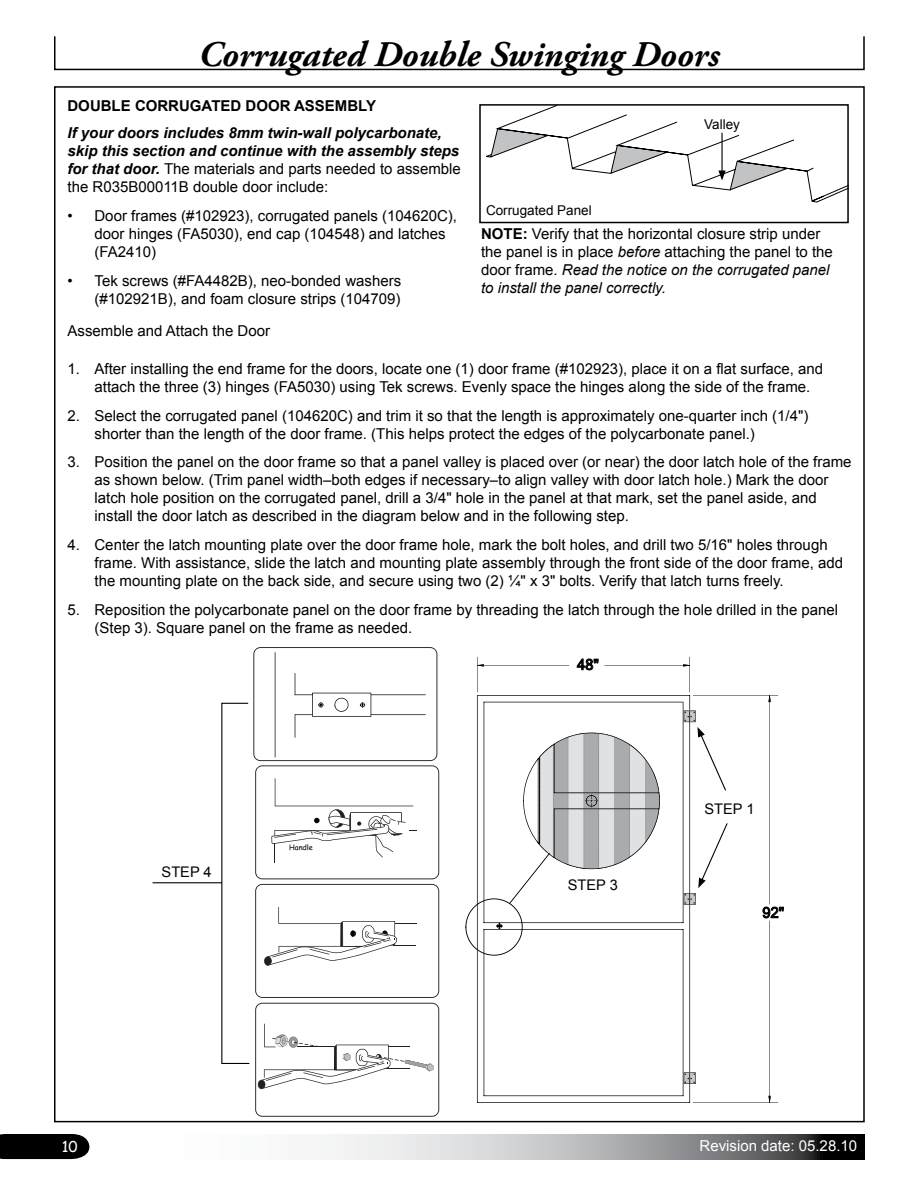
<style>
.page{position:relative;width:918px;height:1188px;background:#fff}
.page>*{position:absolute;margin:0;border:0;box-sizing:border-box;transform-origin:0 0}
.t1{font:italic 700 36px "Adobe Garamond Pro";color:#000}
.t2{font:15px/18px "Arial";color:#000}
.t3{font:italic 700 15px/18px "Arial";color:#000}
.t4{font:700 15px "Arial";color:#000}
.t5{font:15px "Arial";color:#fff}
.t6{font:15px "Comic Sans MS";color:#fff}
.t7{font:14.7px "Arial";color:#000}
.t8{font:14.7px "Microsoft Sans Serif";color:#000}
.t9{font:13.5px "Arial";color:#000}
.t10{font:7.35px "Comic Sans MS";color:#000}
.s1{font-weight:400;font-style:normal}
.s2{font-weight:700}
.s3{font-style:italic}
</style>
<div class="page">
<div style="left:54px;top:36px;width:811px;height:34px;border:2px solid #000"></div>
<div style="left:0;top:1134px;width:89px;height:25px;background:#000"></div>
<svg style="left:322px;top:1134px;width:542px;height:25px;background:#a1a2a4"></svg>
<div style="left:479px;top:104px;width:370px;height:119px;border:2px solid #000"></div>
<svg style="left:486px;top:105px;width:362px;height:98px"></svg>
<svg style="left:465px;top:657px;width:319px;height:446px"></svg>
<svg style="left:221px;top:647px;width:218px;height:470px"></svg>
<hr style="left:153px;top:882px;width:69px;height:1px;background:#000">
<h1 class="t1" style="left:198px;top:33px;width:523px">Corrugated Double Swinging Doors</h1>
<p class="t4" style="left:68px;top:96px;width:310px">DOUBLE CORRUGATED DOOR ASSEMBLY</p>
<p class="t3" style="left:68px;top:125px;width:395px">If your doors includes 8mm twin-wall polycarbonate, skip this section and continue with the assembly steps for that door. <span class="s1">The materials and parts needed to assemble the R035B00011B double door include:</span></p>
<p class="t2" style="left:94px;top:207px;width:364px;text-indent:-27px">• Door frames (#102923), corrugated panels (104620C), door hinges (FA5030), end cap (104548) and latches (FA2410)</p>
<p class="t2" style="left:68px;top:272px;width:335px;text-align:right">• Tek screws (#FA4482B), neo-bonded washers (#102921B), and foam closure strips (104709)</p>
<p class="t2" style="left:68px;top:322px;width:204px">Assemble and Attach the Door</p>
<p class="t2" style="left:94px;top:360px;width:730px;text-indent:-27px">1. After installing the end frame for the doors, locate one (1) door frame (#102923), place it on a flat surface, and attach the three (3) hinges (FA5030) using Tek screws. Evenly space the hinges along the side of the frame.</p>
<p class="t2" style="left:94px;top:406px;width:715px;text-indent:-27px">2. Select the corrugated panel (104620C) and trim it so that the length is approximately one-quarter inch (1/4") shorter than the length of the door frame. (This helps protect the edges of the polycarbonate panel.)</p>
<p class="t2" style="left:94px;top:453px;width:759px;text-indent:-27px">3. Position the panel on the door frame so that a panel valley is placed over (or near) the door latch hole of the frame as shown below. (Trim panel width–both edges if necessary–to align valley with door latch hole.) Mark the door latch hole position on the corrugated panel, drill a 3/4" hole in the panel at that mark, set the panel aside, and install the door latch as described in the diagram below and in the following step.</p>
<p class="t2" style="left:94px;top:536px;width:750px;text-indent:-27px">4. Center the latch mounting plate over the door frame hole, mark the bolt holes, and drill two 5/16" holes through frame. With assistance, slide the latch and mounting plate assembly through the front side of the door frame, add the mounting plate on the back side, and secure using two (2) ¼" x 3" bolts. Verify that latch turns freely.</p>
<p class="t2" style="left:94px;top:601px;width:745px;text-indent:-27px">5. Reposition the polycarbonate panel on the door frame by threading the latch through the hole drilled in the panel (Step 3). Square panel on the frame as needed.</p>
<p class="t9" style="left:704px;top:115px;width:37px">Valley</p>
<p class="t9" style="left:486px;top:202px;width:107px">Corrugated Panel</p>
<p class="t2" style="left:481px;top:225px;width:353px"><span class="s2">NOTE:</span> Verify that the horizontal closure strip under the panel is in place <span class="s3">before</span> attaching the panel to the door frame. <span class="s3">Read the notice on the corrugated panel to install the panel correctly.</span></p>
<p class="t7" style="left:162px;top:862px;width:52px">STEP 4</p>
<p class="t10" style="left:289px;top:841px;width:25px">Handle</p>
<p class="t8" style="left:577px;top:656px;width:23px">48"</p>
<p class="t7" style="left:568px;top:875px;width:52px">STEP 3</p>
<p class="t7" style="left:704px;top:799px;width:52px">STEP 1</p>
<p class="t8" style="left:762px;top:904px;width:23px">92"</p>
<p class="t6" style="left:62px;top:1135px;width:17px">10</p>
<p class="t5" style="left:700px;top:1136px;width:159px">Revision date: 05.28.10</p>
</div>
